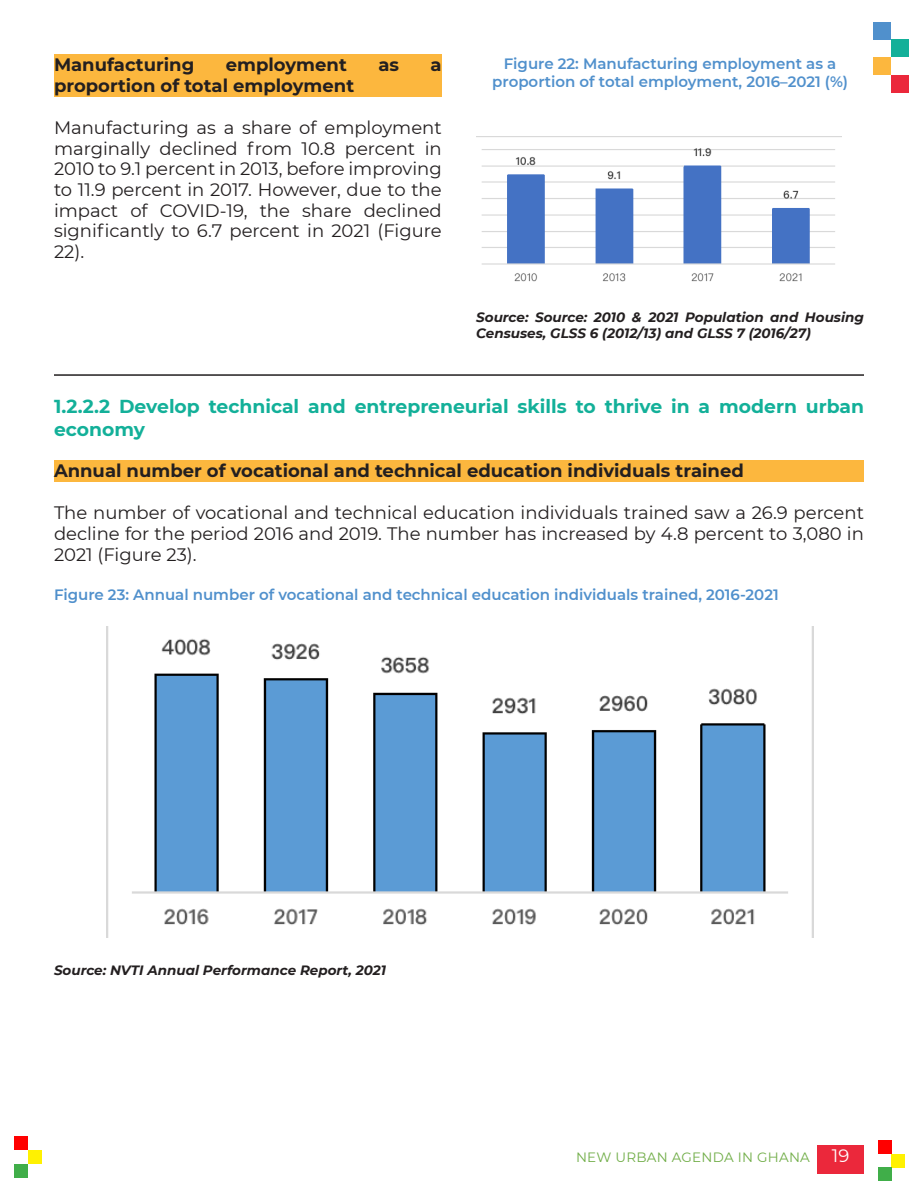
<style>
.page{position:relative;width:918px;height:1188px;background:#fff}
.page>*{position:absolute;margin:0;border:0;box-sizing:border-box;transform-origin:0 0}
.Heading_2{font:700 18.75px/22.5px "Montserrat";color:#13b099}
.t1{font:18px/20.7px "Montserrat";color:#231f20;text-align:justify}
.t2{font:700 18px "Montserrat";color:#231f20}
.figure{font:600 15px "Montserrat";color:#5090cc}
.figure_column_1{font:600 15px/18px "Montserrat";color:#5090cc;text-align:center}
.t3{font:italic 700 13.5px/16.2px "Montserrat";color:#231f20}
.t4{font:13.5px "Montserrat";letter-spacing:.02em;color:#70ad47}
.s1{font-size:18px;color:#fff}
</style>
<div class="page">
<div style="left:873px;top:22px;width:18px;height:18px;background:#5090cc"></div>
<div style="left:891px;top:40px;width:18px;height:17px;background:#13b099"></div>
<div style="left:873px;top:57px;width:18px;height:18px;background:#fcb73e"></div>
<div style="left:891px;top:75px;width:18px;height:18px;background:#eb283b"></div>
<div style="left:817px;top:1145px;width:47px;height:29px;background:#eb283b"></div>
<div style="left:15px;top:1136px;width:13px;height:14px;background:#f00"></div>
<div style="left:28px;top:1150px;width:14px;height:14px;background:#fff101"></div>
<div style="left:15px;top:1164px;width:13px;height:14px;background:#40ae49"></div>
<div style="left:878px;top:1140px;width:14px;height:14px;background:#f00"></div>
<div style="left:892px;top:1154px;width:13px;height:13px;background:#fff101"></div>
<div style="left:878px;top:1167px;width:14px;height:14px;background:#40ae49"></div>
<div style="left:54px;top:54px;width:388px;height:43px;background:#fcb73e"></div>
<img style="left:476px;top:136px;width:366px;height:146px">
<div style="left:54px;top:460px;width:810px;height:22px;background:#fcb73e"></div>
<hr style="left:54px;top:374px;width:810px;height:2px;background:#231f20">
<img style="left:107px;top:626px;width:707px;height:312px">
<p class="t2" style="left:54px;top:52px;width:142px">Manufacturing</p>
<p class="t2" style="left:226px;top:52px;width:122px">employment</p>
<p class="t2" style="left:378px;top:52px;width:22px">as</p>
<p class="t2" style="left:431px;top:52px;width:13px">a</p>
<p class="t2" style="left:54px;top:73px;width:302px">proportion of total employment</p>
<p class="t1" style="left:54px;top:116px;width:389px">Manufacturing as a share of employment marginally declined from 10.8 percent in 2010 to 9.1 percent in 2013, before improving to 11.9 percent in 2017. However, due to the impact of COVID-19, the share declined significantly to 6.7 percent in 2021 (Figure 22).</p>
<p class="figure_column_1" style="left:492px;top:54px;width:357px">Figure 22: Manufacturing employment as a proportion of total employment, 2016–2021 (%)</p>
<p class="t3" style="left:476px;top:309px;width:389px">Source: Source: 2010 &amp; 2021 Population and Housing<br>Censuses, GLSS 6 (2012/13) and GLSS 7 (2016/27)</p>
<p class="Heading_2" style="left:54px;top:394px;width:812px">1.2.2.2 Develop technical and entrepreneurial skills to thrive in a modern urban economy</p>
<p class="t2" style="left:54px;top:458px;width:691px">Annual number of vocational and technical education individuals trained</p>
<p class="t1" style="left:54px;top:502px;width:812px">The number of vocational and technical education individuals trained saw a 26.9 percent decline for the period 2016 and 2019. The number has increased by 4.8 percent to 3,080 in 2021 (Figure 23).</p>
<p class="figure" style="left:54px;top:584px;width:726px">Figure 23: Annual number of vocational and technical education individuals trained, 2016-2021</p>
<p class="t3" style="left:54px;top:961px;width:334px">Source: NVTI Annual Performance Report, 2021</p>
<p class="t4" style="left:576px;top:1148px;width:275px">NEW URBAN AGENDA IN GHANA <span class="s1">19</span></p>
</div>
